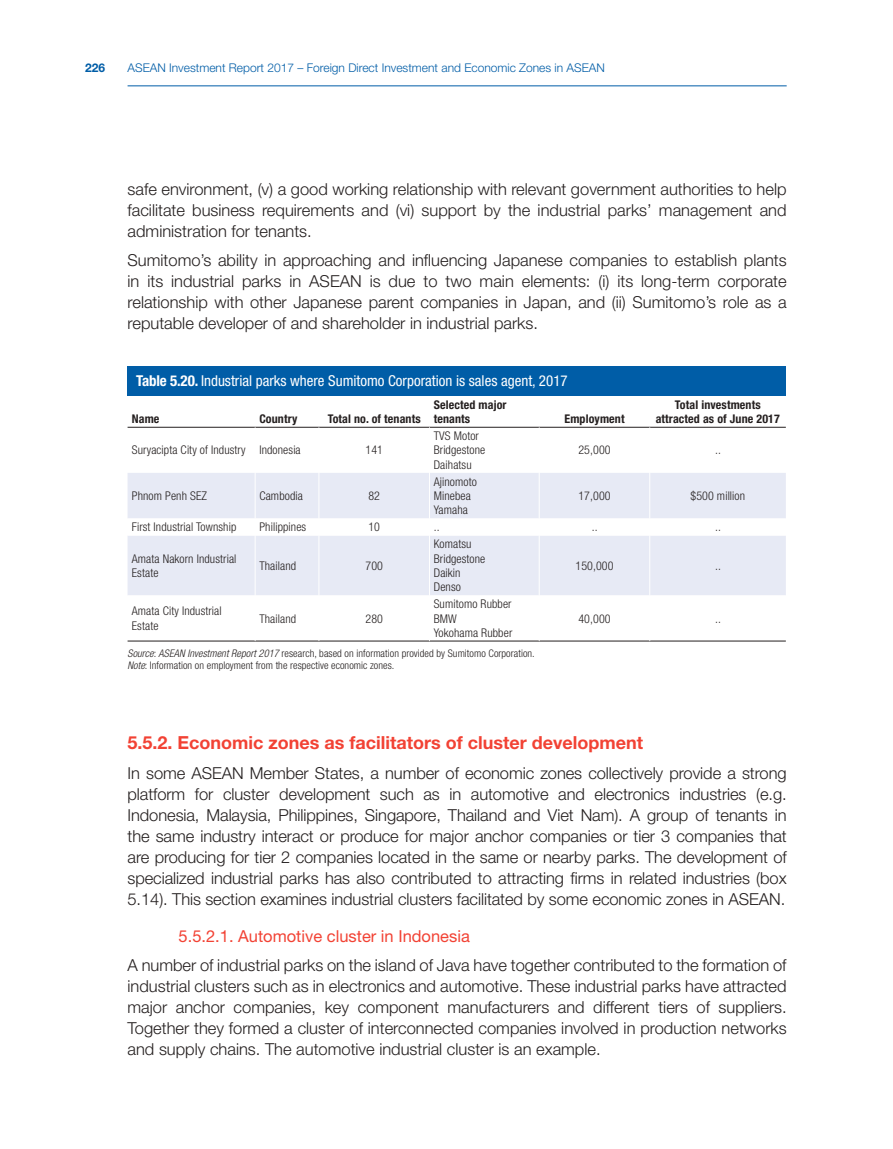
<style>
.page{position:relative;width:893px;height:1149px;background:#fff}
.page>*{position:absolute;margin:0;border:0;box-sizing:border-box;transform-origin:0 0}
.t1{font:700 18px "Helvetica Neue LT Std";color:#f24234}
.t2{font:300 16.5px/21px "Helvetica Neue LT Std";color:#241f1f;text-align:justify}
.t3{font:16.5px "Helvetica Neue LT Std";color:#f24234}
.t4{font:condensed 15px "Helvetica Neue LT Std";color:#fff}
.t5{font:300 condensed 12px/14.2px "Helvetica Neue LT Std";letter-spacing:.01em;color:#241f1f}
.t6{font:700 condensed 12px/14.4px "Helvetica Neue LT Std";letter-spacing:.01em;color:#241f1f}
.t7{font:300 12px "Helvetica Neue LT Std";color:#005da7}
.t8{font:700 12px "Helvetica Neue LT Std";color:#005da7}
.t9{font:300 condensed 10.5px/12.8px "Helvetica Neue LT Std";letter-spacing:.005em;color:#241f1f}
.s1{font-weight:700}
.s2{font-style:italic}
</style>
<div class="page">
<hr style="left:128px;top:85px;width:659px;height:1px;background:#005da7">
<div style="left:128px;top:366px;width:658px;height:29px;background:#005da7"></div>
<div style="left:128px;top:473px;width:658px;height:45px;background:#e7eaf5"></div>
<div style="left:128px;top:536px;width:658px;height:59px;background:#e7eaf5"></div>
<hr style="left:128px;top:427px;width:127px;height:1px;background:#241f1f">
<hr style="left:255px;top:427px;width:64px;height:1px;background:#241f1f">
<hr style="left:319px;top:427px;width:110px;height:1px;background:#241f1f">
<hr style="left:429px;top:427px;width:110px;height:1px;background:#241f1f">
<hr style="left:539px;top:427px;width:111px;height:1px;background:#241f1f">
<hr style="left:650px;top:427px;width:136px;height:1px;background:#241f1f">
<hr style="left:128px;top:640px;width:127px;height:1px;background:#241f1f">
<hr style="left:255px;top:640px;width:64px;height:1px;background:#241f1f">
<hr style="left:319px;top:640px;width:110px;height:1px;background:#241f1f">
<hr style="left:429px;top:640px;width:110px;height:1px;background:#241f1f">
<hr style="left:539px;top:640px;width:111px;height:1px;background:#241f1f">
<hr style="left:650px;top:640px;width:136px;height:1px;background:#241f1f">
<hr style="left:255px;top:427px;width:1px;height:45px;background:#fff">
<hr style="left:319px;top:427px;width:1px;height:45px;background:#fff">
<hr style="left:429px;top:427px;width:1px;height:45px;background:#fff">
<hr style="left:539px;top:427px;width:1px;height:45px;background:#fff">
<hr style="left:649px;top:427px;width:1px;height:45px;background:#fff">
<hr style="left:255px;top:472px;width:1px;height:46px;background:#fff">
<hr style="left:319px;top:472px;width:1px;height:46px;background:#fff">
<hr style="left:429px;top:472px;width:1px;height:46px;background:#fff">
<hr style="left:539px;top:472px;width:1px;height:46px;background:#fff">
<hr style="left:649px;top:472px;width:1px;height:46px;background:#fff">
<hr style="left:255px;top:535px;width:1px;height:60px;background:#fff">
<hr style="left:319px;top:535px;width:1px;height:60px;background:#fff">
<hr style="left:429px;top:535px;width:1px;height:60px;background:#fff">
<hr style="left:539px;top:535px;width:1px;height:60px;background:#fff">
<hr style="left:649px;top:535px;width:1px;height:60px;background:#fff">
<p class="t8" style="left:85px;top:61px;width:22px">226</p>
<p class="t7" style="left:128px;top:61px;width:479px">AseAn Investment Report 2017 – Foreign Direct Investment and economic Zones in AseAn</p>
<p class="t2" style="left:128px;top:178px;width:660px">safe environment, (v) a good working relationship with relevant government authorities to help facilitate business requirements and (vi) support by the industrial parks’ management and administration for tenants.</p>
<p class="t2" style="left:128px;top:249px;width:661px">Sumitomo’s ability in approaching and influencing Japanese companies to establish plants in its industrial parks in ASEAN is due to two main elements: (i) its long-term corporate relationship with other Japanese parent companies in Japan, and (ii) Sumitomo’s role as a reputable developer of and shareholder in industrial parks.</p>
<p class="t4" style="left:136px;top:372px;width:433px"><span class="s1">Table 5.20.</span> Industrial parks where Sumitomo Corporation is sales agent, 2017</p>
<p class="t6" style="left:132px;top:411px;width:29px">Name</p>
<p class="t6" style="left:259px;top:411px;width:40px">Country</p>
<p class="t6" style="left:328px;top:411px;width:95px">Total no. of tenants</p>
<p class="t6" style="left:434px;top:397px;width:74px">Selected major tenants</p>
<p class="t6" style="left:564px;top:411px;width:62px">Employment</p>
<p class="t6" style="left:656px;top:397px;width:126px;text-align:center">Total investments attracted as of June 2017</p>
<p class="t5" style="left:132px;top:443px;width:170px">Suryacipta City of Industry Indonesia</p>
<p class="t5" style="left:365px;top:443px;width:19px">141</p>
<p class="t5" style="left:132px;top:488px;width:77px">Phnom Penh SEZ</p>
<p class="t5" style="left:259px;top:488px;width:45px">Cambodia</p>
<p class="t5" style="left:368px;top:488px;width:13px">82</p>
<p class="t5" style="left:434px;top:428px;width:53px">TVS Motor<br>Bridgestone<br>Daihatsu</p>
<p class="t5" style="left:434px;top:474px;width:45px">Ajinomoto<br>Minebea<br>Yamaha</p>
<p class="t5" style="left:578px;top:443px;width:34px">25,000</p>
<p class="t5" style="left:715px;top:443px;width:7px">..</p>
<p class="t5" style="left:578px;top:488px;width:34px">17,000</p>
<p class="t5" style="left:690px;top:488px;width:56px">$500 million</p>
<p class="t5" style="left:132px;top:519px;width:106px">First Industrial Township</p>
<p class="t5" style="left:259px;top:519px;width:48px">Philippines</p>
<p class="t5" style="left:368px;top:519px;width:13px">10</p>
<p class="t5" style="left:434px;top:519px;width:7px">..</p>
<p class="t5" style="left:592px;top:519px;width:7px">..</p>
<p class="t5" style="left:715px;top:519px;width:7px">..</p>
<p class="t5" style="left:132px;top:551px;width:106px">Amata Nakorn Industrial<br>Estate</p>
<p class="t5" style="left:259px;top:558px;width:38px">Thailand</p>
<p class="t5" style="left:365px;top:558px;width:19px">700</p>
<p class="t5" style="left:434px;top:536px;width:53px">Komatsu<br>Bridgestone<br>Daikin<br>Denso</p>
<p class="t5" style="left:575px;top:558px;width:40px">150,000</p>
<p class="t5" style="left:715px;top:558px;width:7px">..</p>
<p class="t5" style="left:132px;top:603px;width:91px">Amata City Industrial<br>Estate</p>
<p class="t5" style="left:259px;top:611px;width:38px">Thailand</p>
<p class="t5" style="left:365px;top:611px;width:19px">280</p>
<p class="t5" style="left:434px;top:596px;width:80px">Sumitomo Rubber<br>BMW<br>Yokohama Rubber</p>
<p class="t9" style="left:128px;top:646px;width:409px"><span class="s2">Source</span>: <span class="s2">ASEAN Investment Report 2017</span> research, based on information provided by Sumitomo Corporation.<br><span class="s2">Note</span>: Information on employment from the respective economic zones.</p>
<p class="t5" style="left:578px;top:611px;width:34px">40,000</p>
<p class="t5" style="left:715px;top:611px;width:7px">..</p>
<p class="t1" style="left:128px;top:731px;width:517px">5.5.2. Economic zones as facilitators of cluster development</p>
<p class="t2" style="left:128px;top:761px;width:661px">In some ASEAN Member States, a number of economic zones collectively provide a strong platform for cluster development such as in automotive and electronics industries (e.g.<br>Indonesia, Malaysia, Philippines, Singapore, Thailand and Viet Nam). A group of tenants in the same industry interact or produce for major anchor companies or tier 3 companies that are producing for tier 2 companies located in the same or nearby parks. The development of specialized industrial parks has also contributed to attracting firms in related industries (box 5.14). This section examines industrial clusters facilitated by some economic zones in ASEAN.</p>
<p class="t3" style="left:179px;top:925px;width:293px">5.5.2.1. Automotive cluster in Indonesia</p>
<p class="t2" style="left:128px;top:954px;width:661px">A number of industrial parks on the island of Java have together contributed to the formation of industrial clusters such as in electronics and automotive. These industrial parks have attracted major anchor companies, key component manufacturers and different tiers of suppliers.<br>Together they formed a cluster of interconnected companies involved in production networks and supply chains. The automotive industrial cluster is an example.</p>
</div>
